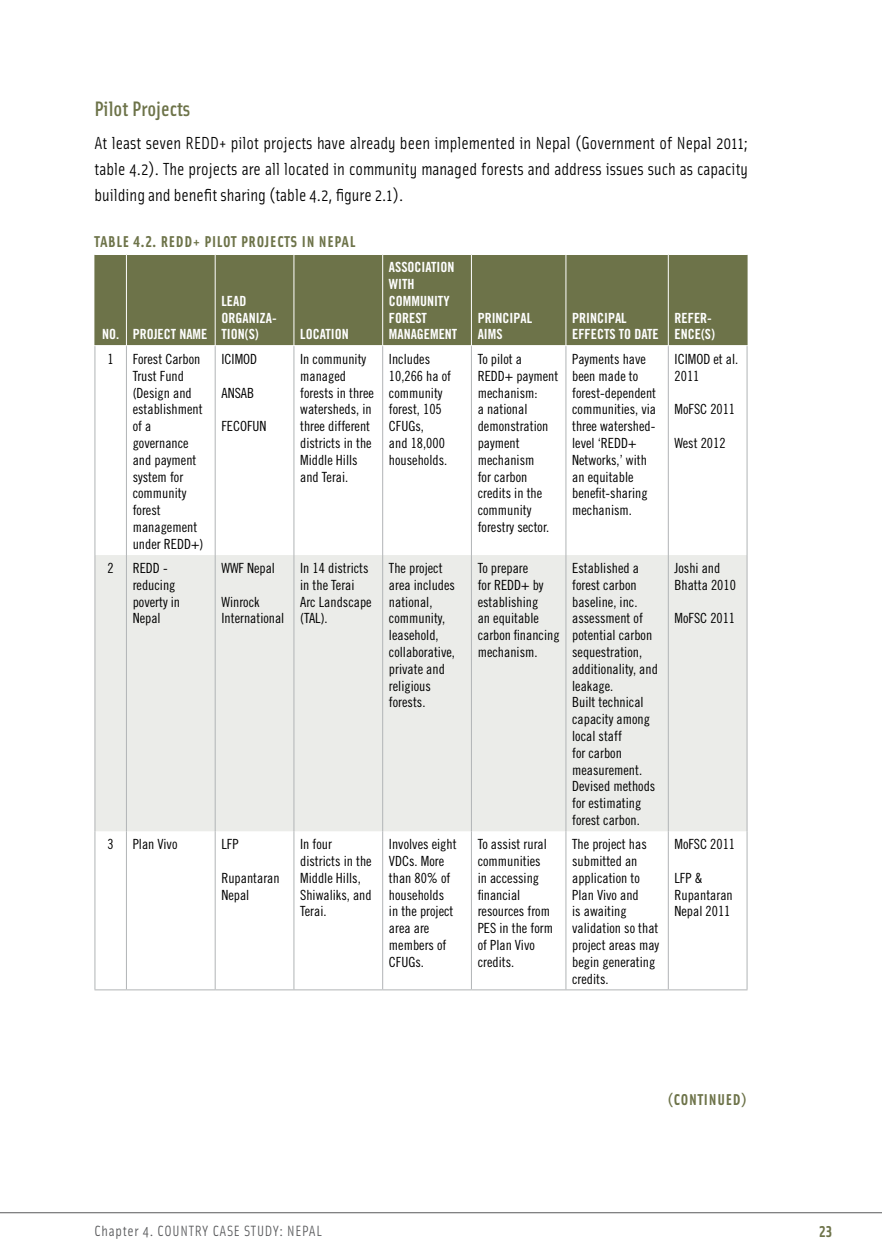
<style>
.page{position:relative;width:882px;height:1260px;background:#fff}
.page>*{position:absolute;margin:0;border:0;box-sizing:border-box;transform-origin:0 0}
.t1{font:500 21px "Solex OT";color:#6d7349}
.t2{font:17.5px/26.2px "Solex OT";color:#000;text-align:justify}
.t3{font:700 15.75px "Solex OT";letter-spacing:.05em;color:#6d7349}
.t4{font:14.88px "Solex OT";letter-spacing:.05em;color:#58595b}
.t5{font:14px/16.8px "Trade Gothic Cond Eighteen";color:#000}
.t6{font:14px/16.8px "Trade Gothic Bold Cond Twenty";color:#fff}
</style>
<div class="page">
<hr style="left:0;top:1212px;width:882px;height:1px;background:#58595b">
<div style="left:95px;top:255px;width:652px;height:90px;background:#6d7349"></div>
<div style="left:95px;top:555px;width:652px;height:276px;background:#ebece9"></div>
<hr style="left:126px;top:255px;width:1px;height:90px;background:#fff">
<hr style="left:215px;top:255px;width:1px;height:90px;background:#fff">
<hr style="left:294px;top:255px;width:1px;height:90px;background:#fff">
<hr style="left:382px;top:255px;width:1px;height:90px;background:#fff">
<hr style="left:471px;top:255px;width:1px;height:90px;background:#fff">
<hr style="left:566px;top:255px;width:1px;height:90px;background:#fff">
<hr style="left:668px;top:255px;width:1px;height:90px;background:#fff">
<hr style="left:126px;top:346px;width:1px;height:209px;background:#b1b4b6">
<hr style="left:215px;top:346px;width:1px;height:209px;background:#b1b4b6">
<hr style="left:294px;top:346px;width:1px;height:209px;background:#b1b4b6">
<hr style="left:382px;top:346px;width:1px;height:209px;background:#b1b4b6">
<hr style="left:471px;top:346px;width:1px;height:209px;background:#b1b4b6">
<hr style="left:566px;top:346px;width:1px;height:209px;background:#b1b4b6">
<hr style="left:668px;top:346px;width:1px;height:209px;background:#b1b4b6">
<hr style="left:94px;top:346px;width:1px;height:209px;background:#b1b4b6">
<hr style="left:747px;top:346px;width:1px;height:209px;background:#b1b4b6">
<hr style="left:94px;top:255px;width:1px;height:90px;background:#6d7349">
<hr style="left:747px;top:255px;width:1px;height:90px;background:#6d7349">
<hr style="left:94px;top:555px;width:1px;height:276px;background:#b1b4b6">
<hr style="left:126px;top:555px;width:1px;height:276px;background:#b1b4b6">
<hr style="left:215px;top:555px;width:1px;height:276px;background:#b1b4b6">
<hr style="left:294px;top:555px;width:1px;height:276px;background:#b1b4b6">
<hr style="left:382px;top:555px;width:1px;height:276px;background:#b1b4b6">
<hr style="left:471px;top:555px;width:1px;height:276px;background:#b1b4b6">
<hr style="left:566px;top:555px;width:1px;height:276px;background:#b1b4b6">
<hr style="left:668px;top:555px;width:1px;height:276px;background:#b1b4b6">
<hr style="left:747px;top:555px;width:1px;height:276px;background:#b1b4b6">
<hr style="left:94px;top:831px;width:1px;height:158px;background:#b1b4b6">
<hr style="left:126px;top:831px;width:1px;height:158px;background:#b1b4b6">
<hr style="left:215px;top:831px;width:1px;height:158px;background:#b1b4b6">
<hr style="left:294px;top:831px;width:1px;height:158px;background:#b1b4b6">
<hr style="left:382px;top:831px;width:1px;height:158px;background:#b1b4b6">
<hr style="left:471px;top:831px;width:1px;height:158px;background:#b1b4b6">
<hr style="left:566px;top:831px;width:1px;height:158px;background:#b1b4b6">
<hr style="left:668px;top:831px;width:1px;height:158px;background:#b1b4b6">
<hr style="left:747px;top:831px;width:1px;height:158px;background:#b1b4b6">
<hr style="left:94px;top:989px;width:32px;height:1px;background:#b1b4b6">
<hr style="left:126px;top:989px;width:89px;height:1px;background:#b1b4b6">
<hr style="left:215px;top:989px;width:79px;height:1px;background:#b1b4b6">
<hr style="left:294px;top:989px;width:89px;height:1px;background:#b1b4b6">
<hr style="left:383px;top:989px;width:88px;height:1px;background:#b1b4b6">
<hr style="left:471px;top:989px;width:95px;height:1px;background:#b1b4b6">
<hr style="left:566px;top:989px;width:102px;height:1px;background:#b1b4b6">
<hr style="left:668px;top:989px;width:80px;height:1px;background:#b1b4b6">
<h1 class="t1" style="left:94px;top:95px;width:97px">Pilot Projects</h1>
<p class="t2" style="left:94px;top:129px;width:100px">At least seven REDD</p>
<p class="t2" style="left:94px;top:129px;width:655px;text-indent:125px">+ pilot projects have already been implemented in Nepal (Government of Nepal 2011; table 4.2). The projects are all located in community managed forests and address issues such as capacity building and benefit sharing (table 4.2, figure 2.1).</p>
<p class="t3" style="left:94px;top:231px;width:14px">TABLE</p>
<p class="t3" style="left:133px;top:231px;width:79px">4.2. REDD+ PILOT</p>
<p class="t3" style="left:241px;top:231px;width:37px">PROJECTS</p>
<p class="t3" style="left:302px;top:231px;width:48px">IN NEPAL</p>
<p class="t6" style="left:102px;top:326px;width:99px">NO. PROJECT NAME</p>
<p class="t6" style="left:221px;top:292px;width:55px">LEAD<br>ORGANIZA-<br>TION(S)</p>
<p class="t5" style="left:108px;top:350px;width:8px">1</p>
<p class="t5" style="left:133px;top:350px;width:72px">Forest Carbon<br>Trust Fund (Design and establishment of a governance and payment system for community forest management under REDD+)</p>
<p class="t5" style="left:221px;top:350px;width:37px">ICIMOD</p>
<p class="t5" style="left:221px;top:384px;width:34px">ANSAB</p>
<p class="t5" style="left:221px;top:418px;width:47px">FECOFUN</p>
<p class="t5" style="left:108px;top:559px;width:8px">2</p>
<p class="t5" style="left:133px;top:559px;width:49px">REDD - reducing poverty in<br>Nepal</p>
<p class="t5" style="left:221px;top:559px;width:55px">WWF Nepal</p>
<p class="t5" style="left:221px;top:593px;width:64px">Winrock<br>International</p>
<p class="t5" style="left:108px;top:836px;width:8px">3</p>
<p class="t5" style="left:133px;top:836px;width:46px">Plan Vivo</p>
<p class="t5" style="left:221px;top:836px;width:19px">LFP</p>
<p class="t5" style="left:221px;top:869px;width:60px">Rupantaran<br>Nepal</p>
<p class="t6" style="left:300px;top:326px;width:50px">LOCATION</p>
<p class="t6" style="left:389px;top:259px;width:70px">ASSOCIATION<br>WITH<br>COMMUNITY<br>FOREST<br>MANAGEMENT</p>
<p class="t6" style="left:478px;top:309px;width:56px">PRINCIPAL<br>AIMS</p>
<p class="t6" style="left:572px;top:309px;width:87px">PRINCIPAL<br>EFFECTS TO DATE</p>
<p class="t6" style="left:675px;top:309px;width:42px">REFER-<br>ENCE(S)</p>
<p class="t5" style="left:300px;top:350px;width:75px">In community managed forests in three watersheds, in three different districts in the<br>Middle Hills and Terai.</p>
<p class="t5" style="left:389px;top:350px;width:64px">Includes<br>10,266 ha of community forest, 105<br>CFUGs,<br>and 18,000 households.</p>
<p class="t5" style="left:478px;top:350px;width:82px">To pilot a<br>REDD+ payment mechanism:<br>a national demonstration payment mechanism<br>for carbon credits in the community forestry sector.</p>
<p class="t5" style="left:572px;top:350px;width:85px">Payments have been made to forest-dependent communities, via three watershed&shy;level ‘REDD+<br>Networks,’ with an equitable benefit-sharing mechanism.</p>
<p class="t5" style="left:675px;top:350px;width:65px">ICIMOD et al.<br>2011</p>
<p class="t5" style="left:675px;top:401px;width:62px">MoFSC 2011</p>
<p class="t5" style="left:675px;top:434px;width:53px">West 2012</p>
<p class="t5" style="left:300px;top:559px;width:73px">In 14 districts in the Terai<br>Arc Landscape (TAL).</p>
<p class="t5" style="left:389px;top:559px;width:68px">The project area includes national, community, leasehold, collaborative, private and religious forests.</p>
<p class="t5" style="left:478px;top:559px;width:83px">To prepare<br>for REDD+ by establishing<br>an equitable carbon financing mechanism.</p>
<p class="t5" style="left:572px;top:559px;width:87px">Established a forest carbon baseline, inc. assessment of potential carbon sequestration, additionality, and leakage.<br>Built technical capacity among local staff<br>for carbon measurement.<br>Devised methods for estimating forest carbon.</p>
<p class="t5" style="left:675px;top:559px;width:63px">Joshi and<br>Bhatta 2010</p>
<p class="t5" style="left:675px;top:610px;width:62px">MoFSC 2011</p>
<p class="t5" style="left:300px;top:836px;width:73px">In four districts in the<br>Middle Hills,<br>Shiwaliks, and<br>Terai.</p>
<p class="t5" style="left:389px;top:836px;width:69px">Involves eight<br>VDCs. More than 80% of households in the project area are members of<br>CFUGs.</p>
<p class="t5" style="left:478px;top:836px;width:77px">To assist rural communities in accessing financial resources from<br>PES in the form of Plan Vivo credits.</p>
<p class="t5" style="left:572px;top:836px;width:89px">The project has submitted an application to<br>Plan Vivo and<br>is awaiting validation so that project areas may begin generating credits.</p>
<p class="t5" style="left:675px;top:836px;width:62px">MoFSC 2011</p>
<p class="t5" style="left:675px;top:869px;width:60px">LFP &amp;<br>Rupantaran<br>Nepal 2011</p>
<p class="t3" style="left:668px;top:1089px;width:22px">(CONTINUED</p>
<p class="t3" style="left:742px;top:1089px;width:7px">)</p>
<p class="t4" style="left:94px;top:1221px;width:72px">Chapter 4. COUNTRY</p>
<p class="t4" style="left:213px;top:1221px;width:8px">CASE</p>
<p class="t4" style="left:244px;top:1221px;width:8px">STUDY</p>
<p class="t4" style="left:279px;top:1221px;width:37px">: NE PAL</p>
<p class="t3" style="left:819px;top:1221px;width:15px">23</p>
</div>
